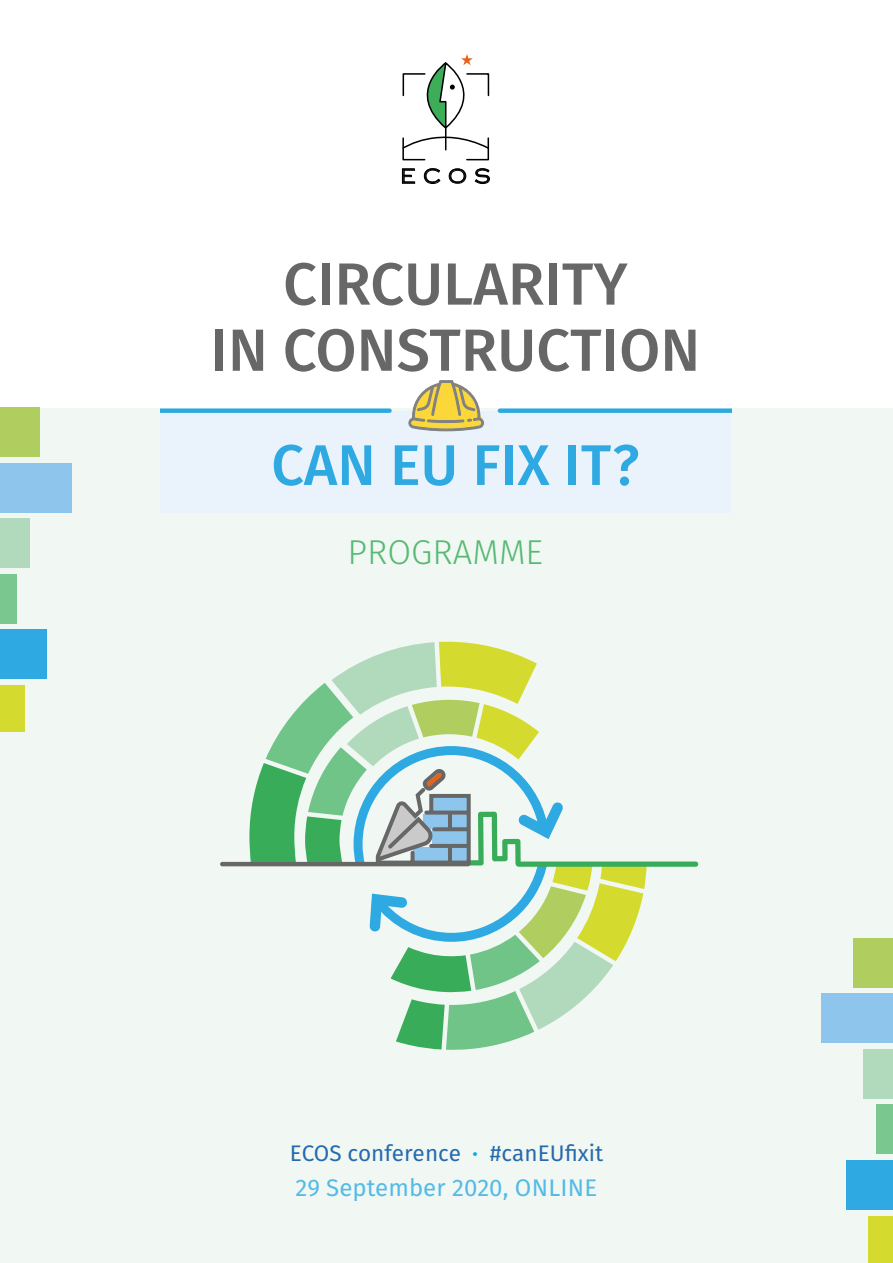
<style>
.page{position:relative;width:893px;height:1263px;background:#fff}
.page>*{position:absolute;margin:0;border:0;box-sizing:border-box;transform-origin:0 0}
.t1{font:500 59.55px/66.2px "Fira Sans";color:#676767;text-align:center}
.t2{font:500 57.3px "Fira Sans";color:#2ea9e1}
.t3{font:300 34.5px "Fira Sans";color:#56b973}
.t4{font:24px "Fira Sans";color:#54bae7}
.t5{font:22.5px "Fira Sans";color:#266aad}
.t6{font:21.6px "Sans Copperplate Gothic";color:#000}
.s1{font-weight:600;color:#00ace9}
</style>
<div class="page">
<div style="left:0;top:408px;width:893px;height:855px;background:#f1f8f3"></div>
<svg style="left:402px;top:168px;width:13px;height:16px"></svg>
<svg style="left:424px;top:168px;width:17px;height:16px"></svg>
<svg style="left:449px;top:168px;width:17px;height:16px"></svg>
<svg style="left:475px;top:168px;width:15px;height:16px"></svg>
<svg style="left:402px;top:54px;width:88px;height:107px"></svg>
<div style="left:516px;top:861px;width:182px;height:6px;background:#39ac5a;border-radius:3px"></div>
<hr style="left:220px;top:862px;width:250px;height:4px;background:#676767;border-radius:2px">
<svg style="left:249px;top:642px;width:398px;height:408px"></svg>
<div style="left:160px;top:411px;width:571px;height:101px;background:#eaf3fc"></div>
<div style="left:160px;top:408px;width:230px;height:5px;background:#2ca9e0"></div>
<div style="left:500px;top:408px;width:231px;height:5px;background:#2ca9e0"></div>
<svg style="left:408px;top:380px;width:76px;height:52px"></svg>
<div style="left:0;top:463px;width:72px;height:49px;background:#8dc5ec"></div>
<div style="left:0;top:407px;width:40px;height:50px;background:#b0ce60"></div>
<div style="left:0;top:629px;width:47px;height:50px;background:#2ea9e1"></div>
<div style="left:0;top:574px;width:17px;height:49px;background:#7ac890"></div>
<div style="left:0;top:686px;width:25px;height:46px;background:#d5da2e"></div>
<div style="left:0;top:518px;width:30px;height:50px;background:#b1d9bc"></div>
<div style="left:821px;top:993px;width:72px;height:50px;background:#8dc5ec"></div>
<div style="left:853px;top:938px;width:40px;height:49px;background:#b0ce60"></div>
<div style="left:846px;top:1160px;width:47px;height:49px;background:#2ea9e1"></div>
<div style="left:876px;top:1104px;width:17px;height:50px;background:#7ac890"></div>
<div style="left:868px;top:1216px;width:25px;height:46px;background:#d5da2e"></div>
<div style="left:863px;top:1049px;width:30px;height:49px;background:#b1d9bc"></div>
<p class="t6" style="left:402px;top:165px;width:90px">E C O S</p>
<h1 class="t1" style="left:210px;top:251px;width:491px">CIRCULARITY<br>IN CONSTRUCTION</h1>
<h2 class="t2" style="left:271px;top:425px;width:370px">CAN EU FIX IT?</h2>
<h3 class="t3" style="left:348px;top:527px;width:197px">PROGRAMME</h3>
<p class="t5" style="left:290px;top:1137px;width:315px">ECOS conference <span class="s1">·</span> #canEUfixit</p>
<p class="t4" style="left:295px;top:1170px;width:303px">29 September 2020, ONLINE</p>
</div>
